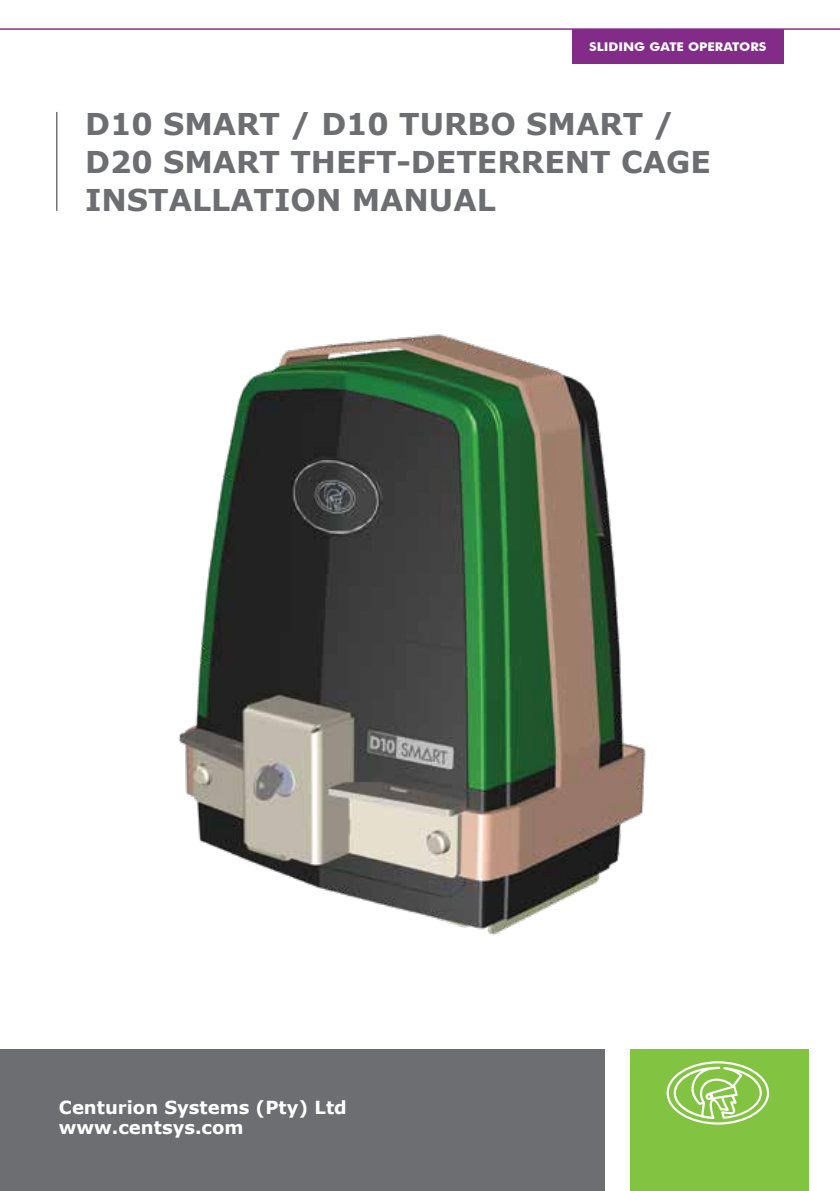
<style>
.page{position:relative;width:840px;height:1191px;background:#fff}
.page>*{position:absolute;margin:0;border:0;box-sizing:border-box;transform-origin:0 0}
.t1{font:700 30px/38px "Verdana";color:#6d6e71}
.t2{font:700 18px/20px "Verdana";color:#fff}
.t3{font:700 12px "Futura BT";color:#fff;scale:1.09 1}
</style>
<div class="page">
<hr style="left:0;top:28px;width:839px;height:2px;background:#822b89">
<div style="left:572px;top:29px;width:211px;height:34px;background:#822b89"></div>
<div style="left:0;top:1049px;width:604px;height:142px;background:#6d6e71"></div>
<div style="left:629px;top:1049px;width:179px;height:142px;background:#82c341"></div>
<svg style="left:666px;top:1061px;width:102px;height:63px"></svg>
<hr style="left:56px;top:112px;width:1px;height:99px;background:#6d6e71">
<img style="left:179px;top:334px;width:467px;height:602px">
<p class="t3" style="left:588px;top:39px;width:164px">SLIDING GATE OPERATORS</p>
<p class="t1" style="left:85px;top:104px;width:627px">D10 SMART / D10 TURBO SMART /<br>D20 SMART THEFT-DETERRENT CAGE<br>INSTALLATION MANUAL</p>
<p class="t2" style="left:59px;top:1097px;width:289px">Centurion Systems (Pty) Ltd www.centsys.com</p>
</div>
